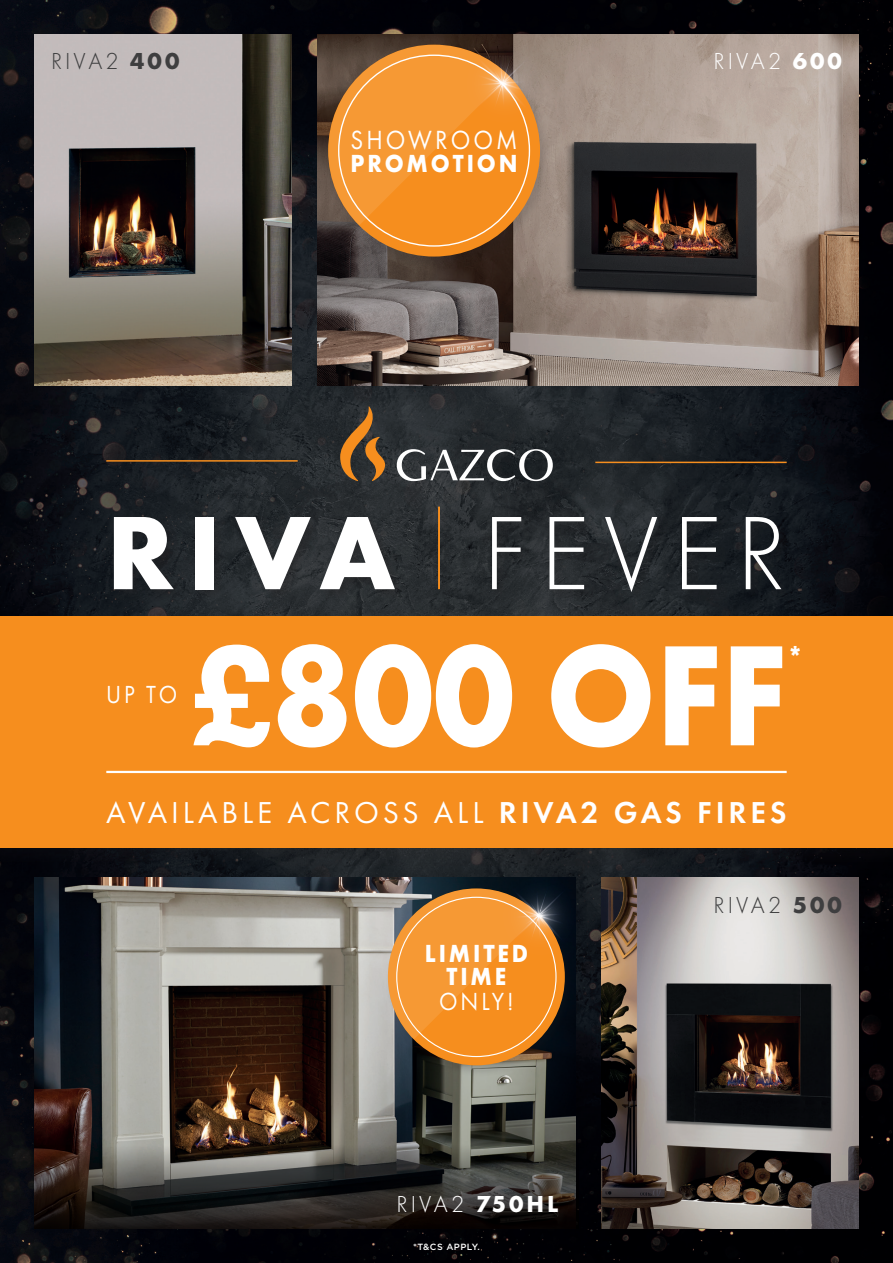
<style>
.page{position:relative;width:893px;height:1263px;background:#fff}
.page>*{position:absolute;margin:0;border:0;box-sizing:border-box;transform-origin:0 0}
.t1{font:700 148.35px "Futura PT";color:#fff;scale:.91 1}
.t2{font:300 108.15px "Futura PT";letter-spacing:.125em;color:#fff}
.t3{font:31.35px "Futura PT";letter-spacing:.125em;color:#fff}
.t4{font:700 28.8px "Futura PT";color:#fff;scale:.91 1}
.t5{font:27.3px "Futura PT";letter-spacing:.125em;color:#fff;scale:.91 1}
.t6{font:700 25.65px/23.1px "Futura PT";letter-spacing:.125em;color:#fff;text-align:center;scale:.91 1}
.t7{font:25.65px "Futura PT";letter-spacing:.125em;color:#fff;scale:.91 1}
.t8{font:300 24px "Futura PT";letter-spacing:.125em;color:#fff}
.t9{font:300 24px "Futura PT";letter-spacing:.125em;color:#3e3e3f}
.t10{font:500 9px "Gotham";letter-spacing:.05em;color:#fff}
.s1{font-weight:700}
.s2{font-weight:600}
</style>
<div class="page">
<img style="left:0;top:0;width:893px;height:1263px">
<div style="left:112px;top:505px;width:680px;height:98px;background:#231f20;opacity:.3"></div>
<hr style="left:438px;top:507px;width:2px;height:82px;background:#f68e1e">
<svg style="left:397px;top:449px;width:156px;height:32px"></svg>
<svg style="left:340px;top:406px;width:45px;height:75px;background:#6e4e2c"></svg>
<div style="left:0;top:619px;width:893px;height:248px;background:#231f20;opacity:.15"></div>
<div style="left:0;top:617px;width:893px;height:231px;background:#f68e1e"></div>
<hr style="left:106px;top:771px;width:681px;height:2px;background:#fff">
<hr style="left:595px;top:462px;width:192px;height:1px;background:#f68e1e">
<hr style="left:106px;top:460px;width:192px;height:2px;background:#f68e1e">
<img style="left:317px;top:34px;width:542px;height:351px">
<img style="left:34px;top:34px;width:258px;height:351px">
<img style="left:34px;top:878px;width:541px;height:267px">
<img style="left:601px;top:878px;width:258px;height:351px">
<div style="left:325px;top:44px;width:226px;height:227px;background:#231f20;opacity:.15"></div>
<div style="left:328px;top:45px;width:212px;height:212px;background:#f68e1e;border-radius:50%"></div>
<svg style="left:328px;top:30px;width:236px;height:196px"></svg>
<div style="left:385px;top:888px;width:189px;height:189px;background:#231f20;opacity:.15"></div>
<div style="left:388px;top:888px;width:177px;height:177px;background:#f68e1e;border-radius:50%"></div>
<svg style="left:388px;top:863px;width:212px;height:176px"></svg>
<svg style="left:34px;top:1145px;width:544px;height:84px;background:#34312e"></svg>
<p class="t9" style="left:51px;top:48px;width:130px">RIVA2 <span class="s1">400</span></p>
<p class="t8" style="left:714px;top:48px;width:130px">RIVA2 <span class="s1">600</span></p>
<p class="t5" style="left:350px;top:123px;width:185px">SHOWROOM</p>
<p class="t6" style="left:350px;top:151px;width:185px">PROMOTION</p>
<h2 class="t2" style="left:106px;top:492px;width:682px"><span class="s1">RIVA</span> FEVER</h2>
<p class="t7" style="left:106px;top:679px;width:80px">UP TO</p>
<h1 class="t1" style="left:191px;top:600px;width:656px">£800 OFF</h1>
<p class="t4" style="left:787px;top:639px;width:20px">*</p>
<p class="t3" style="left:106px;top:793px;width:682px">AVAILABLE ACROSS ALL <span class="s2">RIVA2 GAS FIRES</span></p>
<p class="t6" style="left:425px;top:941px;width:115px">LIMITED<br>TIME</p>
<p class="t7" style="left:439px;top:986px;width:83px">ONLY!</p>
<p class="t8" style="left:397px;top:1190px;width:163px">RIVA2 <span class="s1">750HL</span></p>
<p class="t10" style="left:413px;top:1240px;width:68px">*T&amp;CS APPLY.</p>
<p class="t9" style="left:714px;top:891px;width:130px">RIVA2 <span class="s1">500</span></p>
</div>
